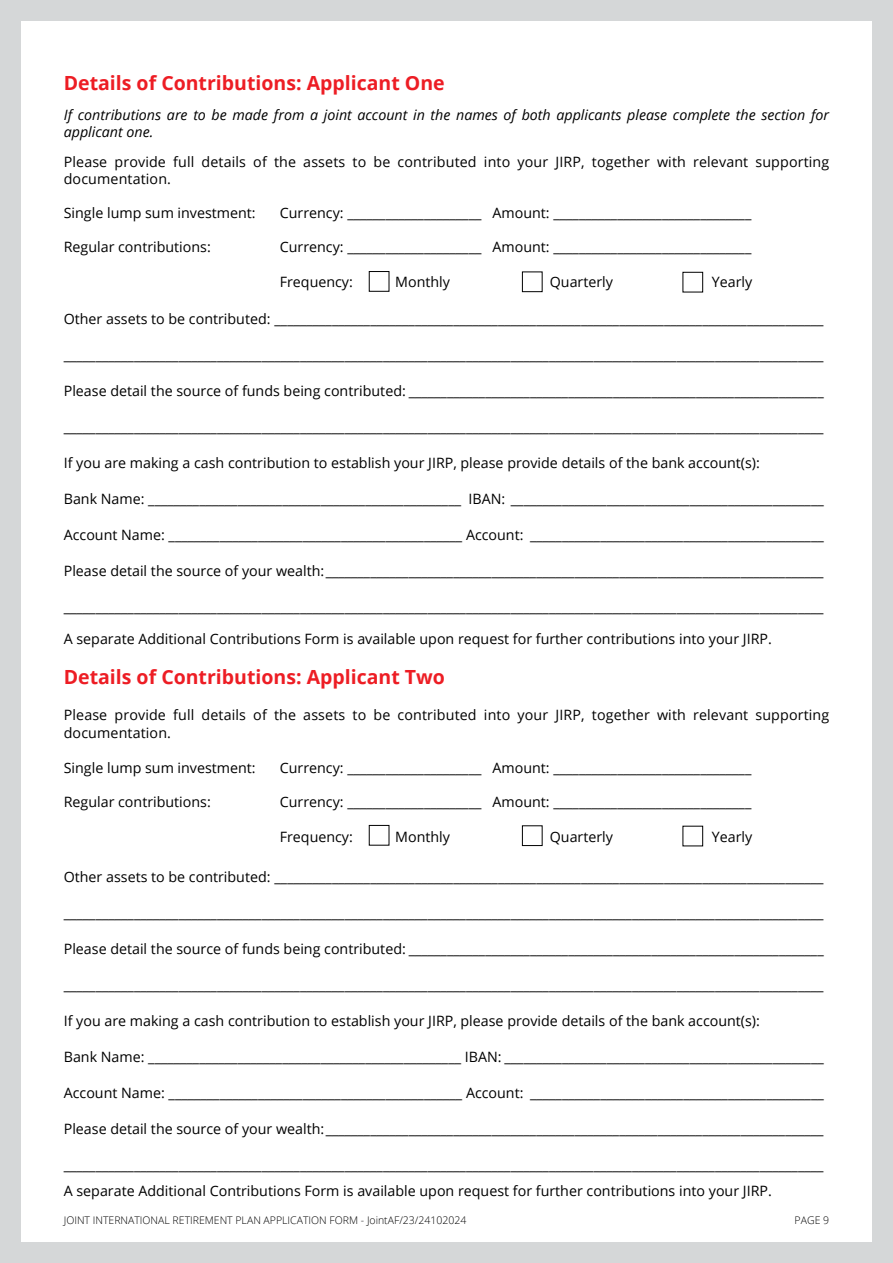
<style>
.page{position:relative;width:893px;height:1263px;background:#d5d7d8}
.page>*{position:absolute;margin:0;border:0;box-sizing:border-box;transform-origin:0 0}
.t1{font:700 19.5px "Open Sans";color:#ed1d24}
.t2{font:14.25px/17.1px "Open Sans";color:#000}
.t3{font:italic 14.25px/17.1px "Open Sans";color:#000}
.t4{font:300 10.5px "Open Sans";color:#000}
</style>
<div class="page">
<div style="left:21px;top:21px;width:850px;height:1221px;background:#fff"></div>
<div style="left:369px;top:271px;width:20px;height:21px;border:1px solid #000"></div>
<div style="left:522px;top:272px;width:20px;height:20px;border:1px solid #000"></div>
<div style="left:522px;top:825px;width:20px;height:21px;border:1px solid #000"></div>
<div style="left:682px;top:272px;width:21px;height:20px;border:1px solid #000"></div>
<h1 class="t1" style="left:64px;top:69px;width:382px">Details of Contributions: Applicant One</h1>
<p class="t3" style="left:64px;top:106px;width:767px">If contributions are to be made from a joint account in the names of both applicants please complete the section for applicant one.</p>
<p class="t2" style="left:64px;top:153px;width:767px">Please provide full details of the assets to be contributed into your JIRP, together with relevant supporting documentation.</p>
<p class="t2" style="left:64px;top:204px;width:193px">Single lump sum investment:</p>
<p class="t2" style="left:280px;top:204px;width:473px">Currency: _____________________ Amount: _______________________________</p>
<p class="t2" style="left:64px;top:238px;width:149px">Regular contributions:</p>
<p class="t2" style="left:280px;top:238px;width:473px">Currency: _____________________ Amount: _______________________________</p>
<p class="t2" style="left:280px;top:272px;width:75px">Frequency:</p>
<p class="t2" style="left:395px;top:272px;width:56px">Monthly</p>
<p class="t2" style="left:550px;top:272px;width:65px">Quarterly</p>
<p class="t2" style="left:712px;top:272px;width:42px">Yearly</p>
<p class="t2" style="left:64px;top:310px;width:761px">Other assets to be contributed: ______________________________________________________________________________________</p>
<p class="t2" style="left:64px;top:346px;width:761px">_______________________________________________________________________________________________________________________</p>
<p class="t2" style="left:64px;top:382px;width:761px">Please detail the source of funds being contributed: _________________________________________________________________</p>
<p class="t2" style="left:64px;top:418px;width:761px">_______________________________________________________________________________________________________________________</p>
<p class="t2" style="left:64px;top:454px;width:698px">If you are making a cash contribution to establish your JIRP, please provide details of the bank account(s):</p>
<p class="t2" style="left:64px;top:490px;width:761px">Bank Name: _________________________________________________ IBAN: _________________________________________________</p>
<p class="t2" style="left:64px;top:526px;width:761px">Account Name: ______________________________________________ Account: ______________________________________________</p>
<p class="t2" style="left:64px;top:562px;width:761px">Please detail the source of your wealth:______________________________________________________________________________</p>
<p class="t2" style="left:64px;top:598px;width:761px">_______________________________________________________________________________________________________________________</p>
<p class="t2" style="left:64px;top:629px;width:710px">A separate Additional Contributions Form is available upon request for further contributions into your JIRP.</p>
<h1 class="t1" style="left:64px;top:663px;width:383px">Details of Contributions: Applicant Two</h1>
<p class="t2" style="left:64px;top:705px;width:767px;line-height:18px">Please provide full details of the assets to be contributed into your JIRP, together with relevant supporting documentation.</p>
<p class="t2" style="left:64px;top:759px;width:193px">Single lump sum investment:</p>
<p class="t2" style="left:280px;top:759px;width:473px">Currency: _____________________ Amount: _______________________________</p>
<p class="t2" style="left:64px;top:793px;width:149px">Regular contributions:</p>
<p class="t2" style="left:280px;top:793px;width:473px">Currency: _____________________ Amount: _______________________________</p>
<p class="t2" style="left:280px;top:827px;width:75px">Frequency:</p>
<p class="t2" style="left:395px;top:827px;width:56px">Monthly</p>
<p class="t2" style="left:550px;top:827px;width:65px">Quarterly</p>
<p class="t2" style="left:712px;top:827px;width:42px">Yearly</p>
<p class="t2" style="left:64px;top:868px;width:761px">Other assets to be contributed: ______________________________________________________________________________________</p>
<p class="t2" style="left:64px;top:904px;width:761px">_______________________________________________________________________________________________________________________</p>
<p class="t2" style="left:64px;top:940px;width:761px">Please detail the source of funds being contributed: _________________________________________________________________</p>
<p class="t2" style="left:64px;top:976px;width:761px">_______________________________________________________________________________________________________________________</p>
<p class="t2" style="left:64px;top:1012px;width:698px">If you are making a cash contribution to establish your JIRP, please provide details of the bank account(s):</p>
<p class="t2" style="left:64px;top:1048px;width:761px">Bank Name: _________________________________________________ IBAN: __________________________________________________</p>
<p class="t2" style="left:64px;top:1084px;width:761px">Account Name: ______________________________________________ Account: ______________________________________________</p>
<p class="t2" style="left:64px;top:1120px;width:761px">Please detail the source of your wealth:______________________________________________________________________________</p>
<p class="t2" style="left:64px;top:1151px;width:761px;line-height:26.1px">_______________________________________________________________________________________________________________________<br>A separate Additional Contributions Form is available upon request for further contributions into your JIRP.</p>
<p class="t4" style="left:64px;top:1213px;width:404px">JOINT INTERNATIONAL RETIREMENT PLAN APPLICATION FORM - JointAF/23/24102024</p>
<p class="t4" style="left:795px;top:1213px;width:36px">PAGE 9</p>
</div>
